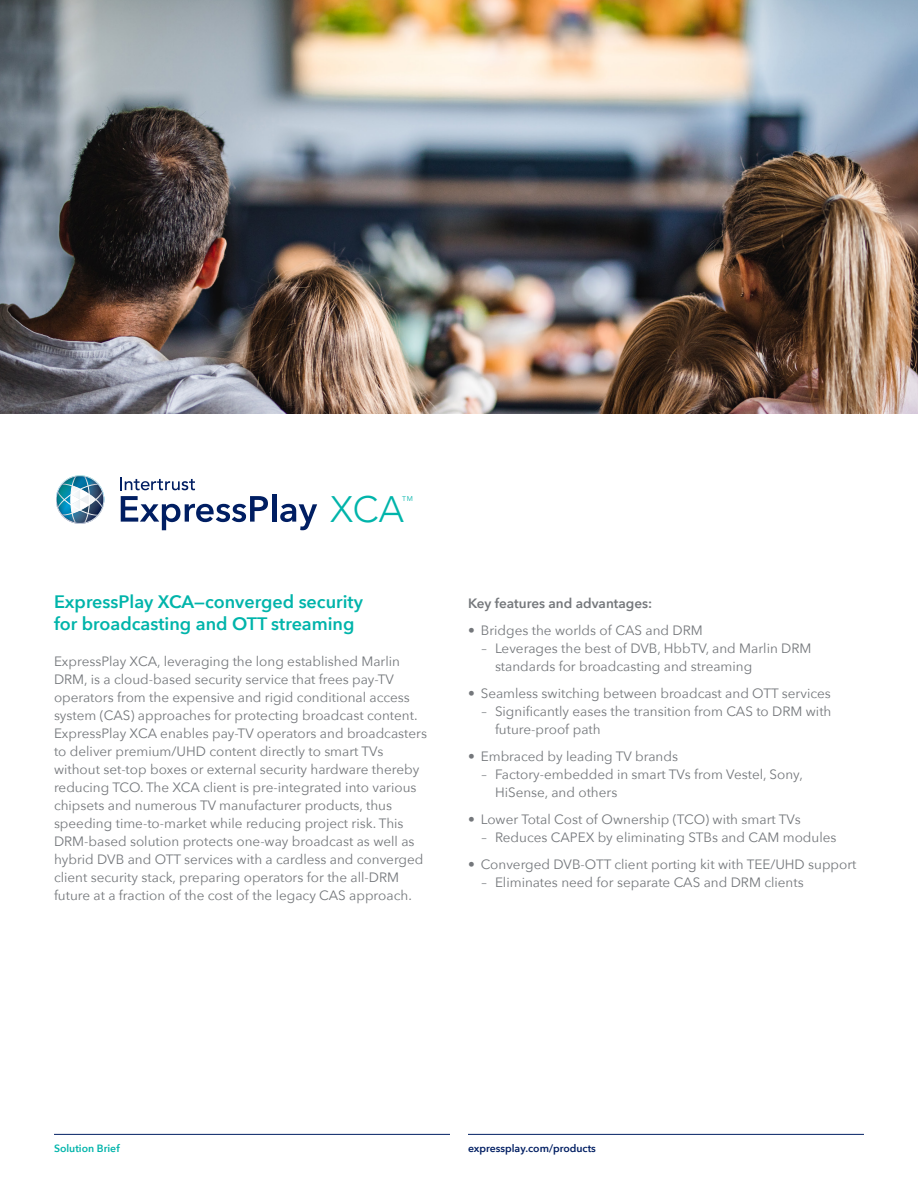
<style>
.page{position:relative;width:918px;height:1188px;background:#fff}
.page>*{position:absolute;margin:0;border:0;box-sizing:border-box;transform-origin:0 0}
.t1{font:300 36.75px "Avenir";color:#00b4aa}
.Paragraph{font:600 18px/22.5px "Avenir Next";color:#00b4aa}
.Paragraph-2{font:13.5px/18px "Avenir Next";color:#74777b}
.Paragraph-3{font:600 13.5px "Avenir Next";color:#74777b}
.t2{font:600 10.5px "Avenir Next";color:#001e62}
.t3{font:600 10.5px "Avenir Next";color:#00b4aa}
.t4{font:6.9px "Avenir";color:#00b4aa}
</style>
<div class="page">
<hr style="left:54px;top:1134px;width:396px;height:1px;background:#001e62">
<hr style="left:468px;top:1134px;width:396px;height:1px;background:#001e62">
<img style="left:0;top:0;width:918px;height:414px">
<svg style="left:56px;top:476px;width:48px;height:47px"></svg>
<svg style="left:120px;top:477px;width:75px;height:13px"></svg>
<svg style="left:121px;top:496px;width:147px;height:34px"></svg>
<hr style="left:272px;top:494px;width:4px;height:28px;background:#001e62">
<svg style="left:280px;top:504px;width:37px;height:26px"></svg>
<svg style="left:56px;top:476px;width:48px;height:47px"></svg>
<p class="t1" style="left:330px;top:488px;width:75px">XCA</p>
<p class="t4" style="left:402px;top:494px;width:12px">TM</p>
<p class="Paragraph" style="left:54px;top:590px;width:310px">ExpressPlay XCA—converged security for broadcasting and OTT streaming</p>
<p class="Paragraph-2" style="left:54px;top:652px;width:375px">ExpressPlay XCA, leveraging the long established Marlin DRM, is a cloud-based security service that frees pay-TV operators from the expensive and rigid conditional access system (CAS) approaches for protecting broadcast content.<br>ExpressPlay XCA enables pay-TV operators and broadcasters to deliver premium/UHD content directly to smart TVs without set-top boxes or external security hardware thereby reducing TCO. The XCA client is pre-integrated into various chipsets and numerous TV manufacturer products, thus speeding time-to-market while reducing project risk. This DRM-based solution protects one-way broadcast as well as hybrid DVB and OTT services with a cardless and converged client security stack, preparing operators for the all-DRM future at a fraction of the cost of the legacy CAS approach.</p>
<p class="Paragraph-3" style="left:468px;top:591px;width:186px">Key features and advantages:</p>
<p class="Paragraph-2" style="left:468px;top:620px;width:236px">• Bridges the worlds of CAS and DRM</p>
<p class="Paragraph-2" style="left:495px;top:638px;width:318px;text-indent:-14px">– Leverages the best of DVB, HbbTV, and Marlin DRM standards for broadcasting and streaming</p>
<p class="Paragraph-2" style="left:468px;top:683px;width:364px">• Seamless switching between broadcast and OTT services</p>
<p class="Paragraph-2" style="left:495px;top:701px;width:338px;text-indent:-14px">– Significantly eases the transition from CAS to DRM with future-proof path</p>
<p class="Paragraph-2" style="left:468px;top:746px;width:212px">• Embraced by leading TV brands</p>
<p class="Paragraph-2" style="left:495px;top:764px;width:309px;text-indent:-14px">– Factory-embedded in smart TVs from Vestel, Sony,<br>HiSense, and others</p>
<p class="Paragraph-2" style="left:468px;top:809px;width:334px">• Lower Total Cost of Ownership (TCO) with smart TVs</p>
<p class="Paragraph-2" style="left:482px;top:827px;width:357px">– Reduces CAPEX by eliminating STBs and CAM modules</p>
<p class="Paragraph-2" style="left:468px;top:854px;width:390px">• Converged DVB-OTT client porting kit with TEE/UHD support</p>
<p class="Paragraph-2" style="left:482px;top:872px;width:324px">– Eliminates need for separate CAS and DRM clients</p>
<p class="t3" style="left:54px;top:1139px;width:67px">Solution Brief</p>
<p class="t2" style="left:468px;top:1139px;width:129px">expressplay.com/products</p>
</div>
